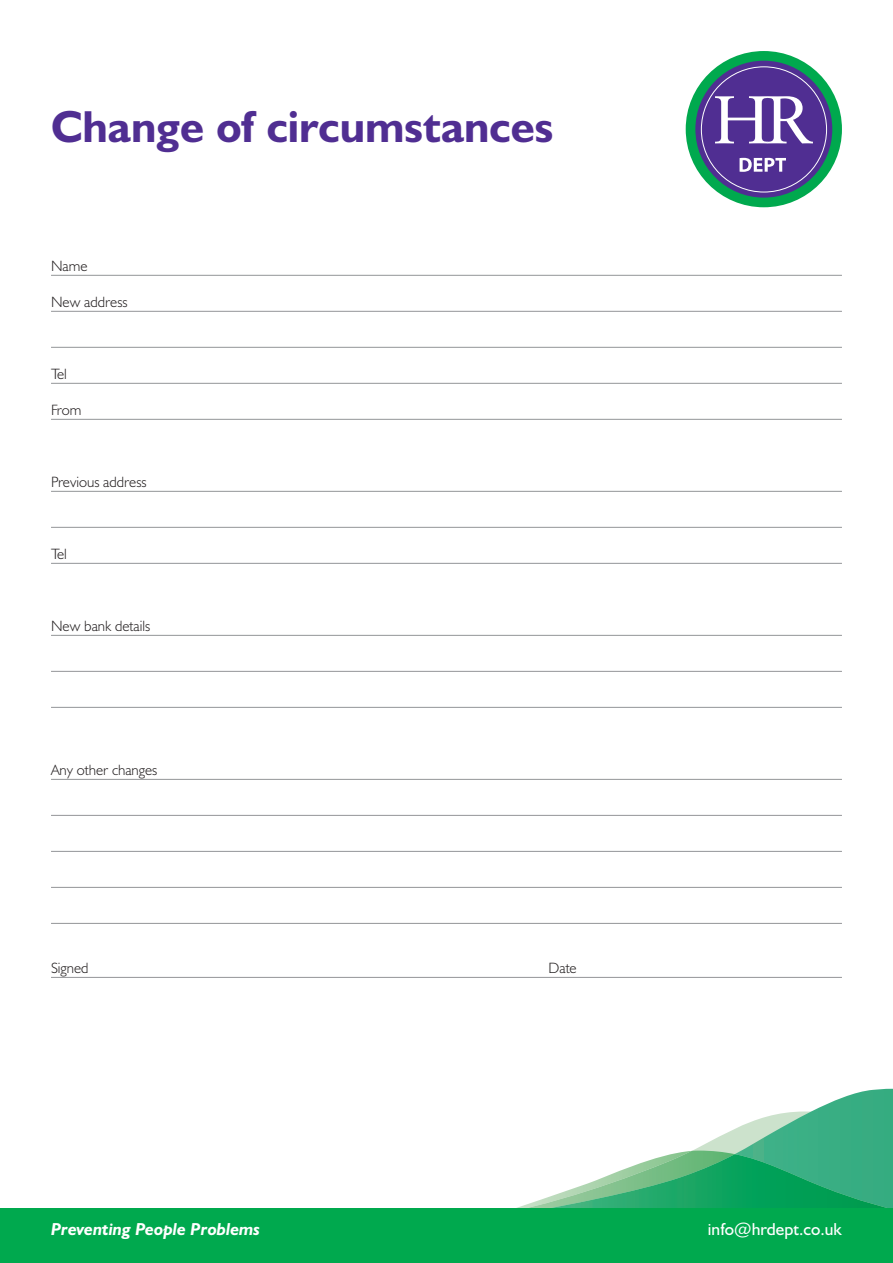
<style>
.page{position:relative;width:893px;height:1263px;background:#fff}
.page>*{position:absolute;margin:0;border:0;box-sizing:border-box;transform-origin:0 0}
.t1{font:700 45px "Humanist 521 BT";color:#502e92}
.t2{font:italic 700 17.4px "Humanist 521 BT";color:#fff}
.t3{font:17.4px "Humanist 521 BT";color:#fff}
.t4{font:300 15px "Humanist 521 BT";color:#231f20}
</style>
<div class="page">
<svg style="left:512px;top:1089px;width:381px;height:120px"></svg>
<img style="left:544px;top:1154px;width:349px;height:55px">
<div style="left:686px;top:51px;width:156px;height:156px;background:#00a94e;border-radius:50%"></div>
<div style="left:695px;top:61px;width:137px;height:137px;background:#502e92;border-radius:50%"></div>
<svg style="left:715px;top:96px;width:98px;height:47px"></svg>
<svg style="left:740px;top:158px;width:46px;height:14px"></svg>
<hr style="left:51px;top:275px;width:791px;height:1px;background:#939598">
<hr style="left:51px;top:311px;width:791px;height:1px;background:#939598">
<hr style="left:51px;top:347px;width:791px;height:1px;background:#939598">
<hr style="left:51px;top:383px;width:791px;height:1px;background:#939598">
<hr style="left:51px;top:419px;width:791px;height:1px;background:#939598">
<hr style="left:51px;top:491px;width:791px;height:1px;background:#939598">
<hr style="left:51px;top:527px;width:791px;height:1px;background:#939598">
<hr style="left:51px;top:563px;width:791px;height:1px;background:#939598">
<hr style="left:51px;top:635px;width:791px;height:1px;background:#939598">
<hr style="left:51px;top:671px;width:791px;height:1px;background:#939598">
<hr style="left:51px;top:707px;width:791px;height:1px;background:#939598">
<hr style="left:51px;top:779px;width:791px;height:1px;background:#939598">
<hr style="left:51px;top:815px;width:791px;height:1px;background:#939598">
<hr style="left:51px;top:851px;width:791px;height:1px;background:#939598">
<hr style="left:51px;top:887px;width:791px;height:1px;background:#939598">
<hr style="left:51px;top:923px;width:791px;height:1px;background:#939598">
<hr style="left:51px;top:977px;width:791px;height:1px;background:#939598">
<div style="left:0;top:1209px;width:893px;height:54px;background:#00a94e"></div>
<p class="t1" style="left:51px;top:99px;width:504px">Change of circumstances</p>
<p class="t4" style="left:51px;top:257px;width:38px">Name</p>
<p class="t4" style="left:51px;top:293px;width:78px">New address</p>
<p class="t4" style="left:51px;top:365px;width:17px">Tel</p>
<p class="t4" style="left:51px;top:401px;width:32px">From</p>
<p class="t4" style="left:51px;top:473px;width:97px">Previous address</p>
<p class="t4" style="left:51px;top:545px;width:17px">Tel</p>
<p class="t4" style="left:51px;top:617px;width:101px">New bank details</p>
<p class="t4" style="left:51px;top:761px;width:108px">Any other changes</p>
<p class="t4" style="left:51px;top:959px;width:39px">Signed</p>
<p class="t4" style="left:548px;top:959px;width:30px">Date</p>
<p class="t2" style="left:51px;top:1218px;width:210px">Preventing People Problems</p>
<p class="t3" style="left:708px;top:1218px;width:135px">info@hrdept.co.uk</p>
</div>
